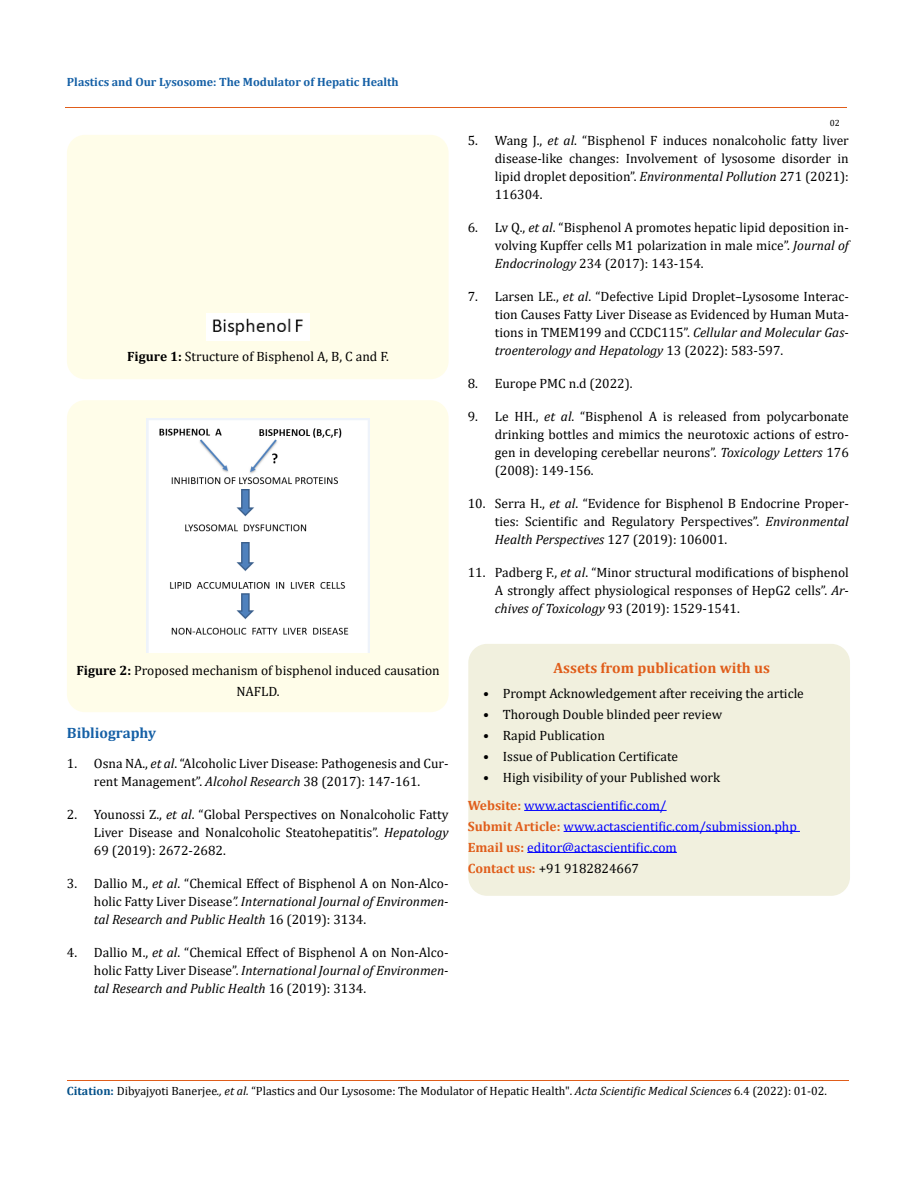
<style>
.page{position:relative;width:917px;height:1188px;background:#fff}
.page>*{position:absolute;margin:0;border:0;box-sizing:border-box;transform-origin:0 0}
.t1{font:700 15px "Cambria";color:#e05d1a}
.t2{font:700 15px "Cambria";color:#1560a6}
.t3{font:13.5px/18px "Cambria";color:#000;text-align:justify}
.t4{font:13.5px/21px "Cambria";color:#00f}
.t5{font:12px "Cambria";color:#000}
.t6{font:700 12px "Cambria";color:#1560a6}
.t7{font:9px "Cambria";color:#000}
.s1{font-weight:700}
.s2{font-style:italic}
.s3{font-weight:700;color:#e05d1a}
.s4{color:#000}
.s5{font-weight:700;color:#035089}
</style>
<div class="page">
<div style="left:67px;top:135px;width:381px;height:244px;background:#fffde9;border-radius:18px"></div>
<img style="left:207px;top:313px;width:102px;height:28px">
<div style="left:67px;top:400px;width:381px;height:312px;background:#fffde9;border-radius:18px"></div>
<img style="left:146px;top:418px;width:223px;height:234px">
<div style="left:469px;top:645px;width:380px;height:250px;background:#f1f0de;border-radius:18px"></div>
<div style="left:468px;top:644px;width:382px;height:252px;border:2px solid #f1f0de;border-radius:18px"></div>
<hr style="left:524px;top:810px;width:142px;height:1px;background:#00f">
<hr style="left:563px;top:831px;width:236px;height:1px;background:#00f">
<hr style="left:527px;top:852px;width:150px;height:1px;background:#00f">
<hr style="left:65px;top:108px;width:782px;height:1px;background:#e05d1a">
<hr style="left:67px;top:1080px;width:781px;height:1px;background:#e05d1a">
<p class="t6" style="left:67px;top:73px;width:333px">Plastics and Our Lysosome: The Modulator of Hepatic Health</p>
<p class="t3" style="left:127px;top:347px;width:263px"><span class="s1">Figure 1:</span> Structure of Bisphenol A, B, C and F.</p>
<p class="t3" style="left:76px;top:660px;width:365px;line-height:21px;text-align:center"><span class="s1">Figure 2:</span> Proposed mechanism of bisphenol induced causation<br>NAFLD.</p>
<p class="t2" style="left:67px;top:722px;width:91px">Bibliography</p>
<p class="t3" style="left:67px;top:754px;width:383px;text-align:center">1. Osna NA., <span class="s2">et al</span>. “Alcoholic Liver Disease: Pathogenesis and Cur&shy;rent Management”. <span class="s2">Alcohol Research</span> 38 (2017): 147-161.</p>
<p class="t3" style="left:94px;top:805px;width:356px;text-indent:-27px">2. Younossi Z., <span class="s2">et al</span>. “Global Perspectives on Nonalcoholic Fatty Liver Disease and Nonalcoholic Steatohepatitis”. <span class="s2">Hepatology </span>69 (2019): 2672-2682.</p>
<p class="t3" style="left:94px;top:874px;width:356px;text-indent:-27px">3. Dallio M., <span class="s2">et al</span>. “Chemical Effect of Bisphenol A on Non-Alco&shy;holic Fatty Liver Disease<span class="s2">”. International Journal of Environmen&shy;tal Research and Public Health</span> 16 (2019): 3134.</p>
<p class="t3" style="left:94px;top:943px;width:356px;text-indent:-27px">4. Dallio M., <span class="s2">et al</span>. “Chemical Effect of Bisphenol A on Non-Alco&shy;holic Fatty Liver Disease”. <span class="s2">International Journal of Environmen&shy;tal Research and Public Health</span> 16 (2019): 3134.</p>
<p class="t7" style="left:829px;top:118px;width:11px">02</p>
<p class="t3" style="left:495px;top:132px;width:355px;text-indent:-27px">5. Wang J., <span class="s2">et al</span>. “Bisphenol F induces nonalcoholic fatty liver disease-like changes: Involvement of lysosome disorder in lipid droplet deposition”. <span class="s2">Environmental Pollution</span> 271 (2021):<br>116304.</p>
<p class="t3" style="left:495px;top:219px;width:355px;text-indent:-27px">6. Lv Q., <span class="s2">et al</span>. “Bisphenol A promotes hepatic lipid deposition in&shy;volving Kupffer cells M1 polarization in male mice”. <span class="s2">Journal of Endocrinology</span> 234 (2017): 143-154.</p>
<p class="t3" style="left:495px;top:288px;width:355px;text-indent:-27px">7. Larsen LE., <span class="s2">et al</span>. “Defective Lipid Droplet–Lysosome Interac&shy;tion Causes Fatty Liver Disease as Evidenced by Human Muta&shy;tions in TMEM199 and CCDC115”. <span class="s2">Cellular and Molecular Gas&shy;troenterology and Hepatology</span> 13 (2022): 583-597.</p>
<p class="t3" style="left:468px;top:375px;width:166px">8. Europe PMC n.d (2022).</p>
<p class="t3" style="left:495px;top:408px;width:355px;text-indent:-27px">9. Le HH., <span class="s2">et al</span>. “Bisphenol A is released from polycarbonate drinking bottles and mimics the neurotoxic actions of estro&shy;gen in developing cerebellar neurons”. <span class="s2">Toxicology Letters</span> 176 (2008): 149-156.</p>
<p class="t3" style="left:495px;top:495px;width:355px;text-indent:-27px">10. Serra H., <span class="s2">et al</span>. “Evidence for Bisphenol B Endocrine Proper&shy;ties: Scientific and Regulatory Perspectives”. <span class="s2">Environmental Health Perspectives</span> 127 (2019): 106001.</p>
<p class="t3" style="left:495px;top:564px;width:355px;text-indent:-27px">11. Padberg F., <span class="s2">et al</span>. “Minor structural modifications of bisphenol A strongly affect physiological responses of HepG2 cells”. <span class="s2">Ar&shy;chives of Toxicology</span> 93 (2019): 1529-1541.</p>
<p class="t1" style="left:553px;top:657px;width:218px">Assets from publication with us</p>
<p class="t3" style="left:483px;top:685px;width:322px">• Prompt Acknowledgement after receiving the article</p>
<p class="t3" style="left:483px;top:706px;width:240px">• Thorough Double blinded peer review</p>
<p class="t3" style="left:483px;top:727px;width:123px">• Rapid Publication</p>
<p class="t3" style="left:483px;top:748px;width:196px">• Issue of Publication Certificate</p>
<p class="t3" style="left:483px;top:769px;width:238px">• High visibility of your Published work</p>
<p class="t4" style="left:468px;top:794px;width:330px"><span class="s3">Website:</span> www.actascientific.com/<br><span class="s3">Submit Article:</span> www.actascientific.com/submission.php <span class="s3">Email us:</span> editor@actascientific.com<br><span class="s3">Contact us:</span> <span class="s4">+91 9182824667</span></p>
<p class="t5" style="left:67px;top:1084px;width:761px"><span class="s5">Citation:</span> Dibyajyoti Banerjee<span class="s2">., et al.</span> “Plastics and Our Lysosome: The Modulator of Hepatic Health". <span class="s2">Acta Scientific Medical Sciences</span> 6.4 (2022): 01-02.</p>
</div>
